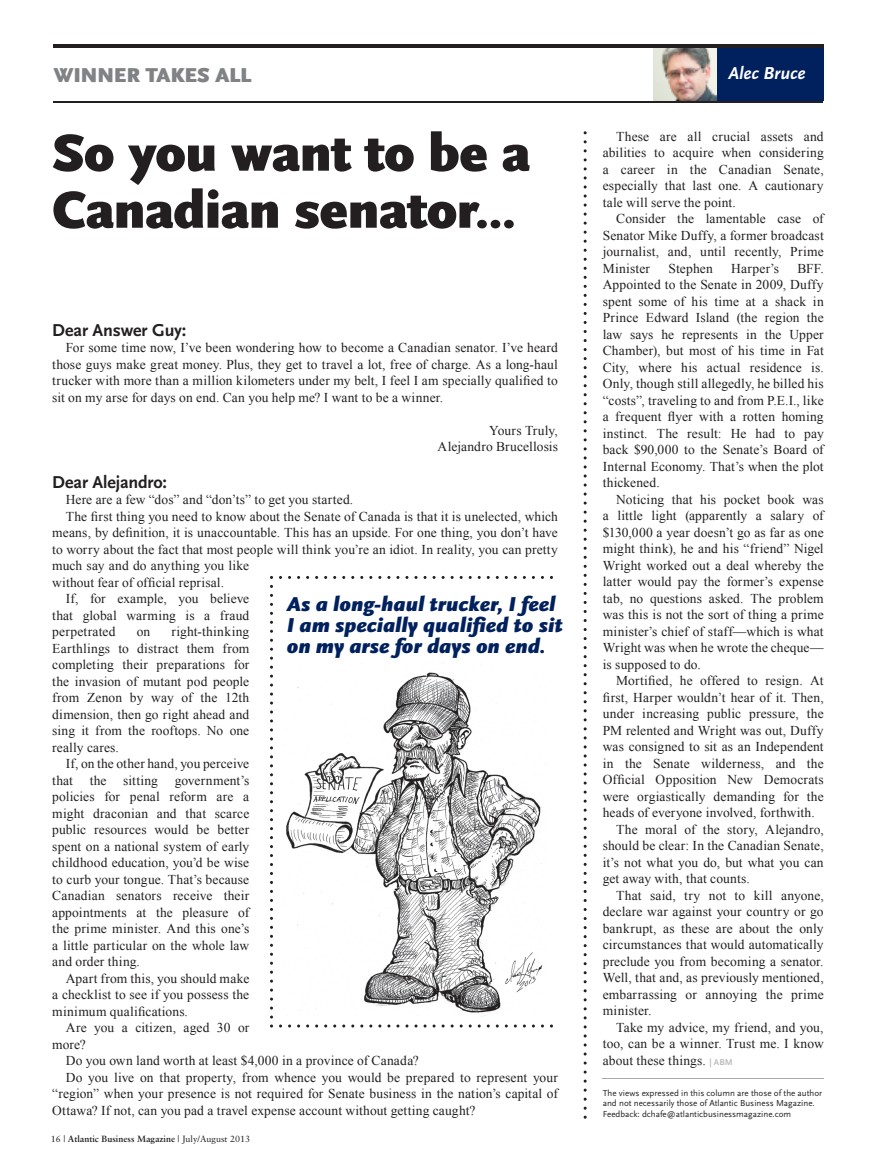
<style>
.page{position:relative;width:877px;height:1174px;background:#fff}
.page>*{position:absolute;margin:0;border:0;box-sizing:border-box;transform-origin:0 0}
.t1{font:900 54px/57px "Scala Sans";letter-spacing:-.01em;color:#231f20}
.t2{font:italic 900 21px/21px "Scala Sans";color:#00215d}
.t3{font:900 21px "Scala Sans";letter-spacing:-.02em;color:#808285}
.t4{font:18px "Scala Sans Bold LF";letter-spacing:-.01em;color:#231f20}
.t5{font:18px "Scala Sans Bold LF Italic";color:#fff}
.t6{font:13.5px/16.5px "Times New Roman";letter-spacing:.01em;color:#231f20;text-align:justify}
.t7{font:9px/10.5px "Scala Sans";color:#231f20}
.t8{font:700 9px "Sabon";color:#231f20}
.s1{font-weight:400}
.s2{font-family:"Scala Sans Bold LF";font-size:9px;color:#bcbdc0}
</style>
<div class="page">
<hr style="left:602px;top:1078px;width:221px;height:1px;background:#a8a9ad">
<svg style="left:583px;top:131px;width:3px;height:987px"></svg>
<img style="left:653px;top:48px;width:63px;height:53px">
<div style="left:716px;top:46px;width:107px;height:55px;background:#00215d"></div>
<hr style="left:54px;top:101px;width:769px;height:1px;background:#231f20">
<hr style="left:53px;top:45px;width:770px;height:3px;background:#231f20">
<svg style="left:270px;top:576px;width:282px;height:451px"></svg>
<h2 class="t3" style="left:54px;top:64px;width:200px">WINNER TAKES ALL</h2>
<h3 class="t5" style="left:728px;top:63px;width:79px">Alec Bruce</h3>
<h1 class="t1" style="left:52px;top:127px;width:479px">So you want to be a<br>Canadian senator...</h1>
<h3 class="t4" style="left:52px;top:320px;width:136px">Dear Answer Guy:</h3>
<p class="t6" style="left:52px;top:339px;width:507px;text-indent:14px">For some time now, I’ve been wondering how to become a Canadian senator. I’ve heard those guys make great money. Plus, they get to travel a lot, free of charge. As a long-haul trucker with more than a million kilometers under my belt, I feel I am specially qualified to sit on my arse for days on end. Can you help me? I want to be a winner.</p>
<p class="t6" style="left:437px;top:422px;width:122px;text-align:right">Yours Truly,<br>Alejandro Brucellosis</p>
<h3 class="t4" style="left:52px;top:472px;width:116px">Dear Alejandro:</h3>
<p class="t6" style="left:66px;top:491px;width:289px">Here are a few “dos” and “don’ts” to get you started.</p>
<p class="t6" style="left:66px;top:507px;width:493px">The first thing you need to know about the Senate of Canada is that it is unelected, which</p>
<p class="t6" style="left:52px;top:524px;width:507px">means, by definition, it is unaccountable. This has an upside. For one thing, you don’t have</p>
<p class="t6" style="left:52px;top:540px;width:507px">to worry about the fact that most people will think you’re an idiot. In reality, you can pretty</p>
<p class="t6" style="left:52px;top:557px;width:198px">much say and do anything you like</p>
<p class="t6" style="left:52px;top:573px;width:173px">without fear of official reprisal.</p>
<p class="t6" style="left:66px;top:590px;width:185px">If, for example, you believe</p>
<p class="t6" style="left:52px;top:606px;width:198px">that global warming is a fraud</p>
<p class="t6" style="left:52px;top:623px;width:65px">perpetrated</p>
<p class="t6" style="left:137px;top:623px;width:15px">on</p>
<h2 class="t2" style="left:286px;top:594px;width:277px">As a long-haul trucker, I feel<br>I am specially qualified to sit on my arse for days on end.</h2>
<p class="t6" style="left:52px;top:623px;width:198px;text-indent:119px">right-thinking Earthlings to distract them from completing their preparations for the invasion of mutant pod people from Zenon by way of the 12th dimension, then go right ahead and sing it from the rooftops. No one really cares.</p>
<p class="t6" style="left:52px;top:755px;width:198px;text-indent:14px">If, on the other hand, you perceive that the sitting government’s policies for penal reform are a might draconian and that scarce public resources would be better spent on a national system of early childhood education, you’d be wise to curb your tongue. That’s because Canadian senators receive their appointments at the pleasure of the prime minister. And this one’s a little particular on the whole law and order thing.</p>
<p class="t6" style="left:52px;top:969px;width:198px;text-indent:14px">Apart from this, you should make a checklist to see if you possess the minimum qualifications.</p>
<p class="t6" style="left:52px;top:1019px;width:198px;text-indent:14px">Are you a citizen, aged 30 or more?</p>
<p class="t6" style="left:66px;top:1052px;width:354px">Do you own land worth at least $4,000 in a province of Canada?</p>
<p class="t6" style="left:66px;top:1068px;width:493px">Do you live on that property, from whence you would be prepared to represent your</p>
<p class="t6" style="left:52px;top:1085px;width:507px">“region” when your presence is not required for Senate business in the nation’s capital of</p>
<p class="t6" style="left:52px;top:1101px;width:424px">Ottawa? If not, can you pad a travel expense account without getting caught?</p>
<p class="t8" style="left:51px;top:1133px;width:201px"><span class="s1">16 |</span> Atlantic Business Magazine <span class="s1">| July/August 2013</span></p>
<p class="t6" style="left:602px;top:128px;width:222px;text-indent:14px">These are all crucial assets and abilities to acquire when considering a career in the Canadian Senate, especially that last one. A cautionary tale will serve the point.</p>
<p class="t6" style="left:602px;top:210px;width:222px;text-indent:14px">Consider the lamentable case of Senator Mike Duffy, a former broadcast journalist, and, until recently, Prime Minister</p>
<p class="t6" style="left:668px;top:260px;width:46px">Stephen</p>
<p class="t6" style="left:730px;top:260px;width:49px">Harper’s</p>
<p class="t6" style="left:602px;top:260px;width:222px;text-indent:194px">BFF.<br>Appointed to the Senate in 2009, Duffy spent some of his time at a shack in Prince Edward Island (the region the law says he represents in the Upper Chamber), but most of his time in Fat City, where his actual residence is.<br>Only, though still allegedly, he billed his “costs”, traveling to and from P.E.I., like a frequent flyer with a rotten homing instinct. The result: He had to pay back $90,000 to the Senate’s Board of Internal Economy. That’s when the plot thickened.</p>
<p class="t6" style="left:602px;top:491px;width:222px;text-indent:14px">Noticing that his pocket book was a little light (apparently a salary of $130,000 a year doesn’t go as far as one might think), he and his “friend” Nigel Wright worked out a deal whereby the latter would pay the former’s expense tab, no questions asked. The problem was this is not the sort of thing a prime minister’s chief of staff—which is what Wright was when he wrote the cheque— is supposed to do.</p>
<p class="t6" style="left:616px;top:672px;width:209px">Mortified, he offered to resign. At</p>
<p class="t6" style="left:602px;top:689px;width:222px">first, Harper wouldn’t hear of it. Then,</p>
<p class="t6" style="left:602px;top:705px;width:222px">under increasing public pressure, the</p>
<p class="t6" style="left:602px;top:722px;width:222px">PM relented and Wright was out, Duffy</p>
<p class="t6" style="left:602px;top:738px;width:222px">was consigned to sit as an Independent</p>
<p class="t6" style="left:602px;top:755px;width:222px">in the Senate wilderness, and the</p>
<p class="t6" style="left:602px;top:771px;width:222px">Official Opposition New Democrats</p>
<p class="t6" style="left:602px;top:788px;width:222px">were orgiastically demanding for the</p>
<p class="t6" style="left:602px;top:804px;width:213px">heads of everyone involved, forthwith.</p>
<p class="t6" style="left:616px;top:821px;width:209px">The moral of the story, Alejandro,</p>
<p class="t6" style="left:602px;top:837px;width:222px">should be clear: In the Canadian Senate,</p>
<p class="t6" style="left:602px;top:854px;width:222px">it’s not what you do, but what you can</p>
<p class="t6" style="left:602px;top:870px;width:148px">get away with, that counts.</p>
<p class="t6" style="left:616px;top:887px;width:209px">That said, try not to kill anyone,</p>
<p class="t6" style="left:602px;top:903px;width:222px">declare war against your country or go</p>
<p class="t6" style="left:602px;top:920px;width:222px">bankrupt, as these are about the only</p>
<p class="t6" style="left:602px;top:936px;width:222px">circumstances that would automatically</p>
<p class="t6" style="left:602px;top:953px;width:222px">preclude you from becoming a senator.</p>
<p class="t6" style="left:602px;top:969px;width:222px">Well, that and, as previously mentioned,</p>
<p class="t6" style="left:602px;top:986px;width:222px">embarrassing or annoying the prime</p>
<p class="t6" style="left:602px;top:1002px;width:50px">minister.</p>
<p class="t6" style="left:616px;top:1018px;width:209px">Take my advice, my friend, and you,</p>
<p class="t6" style="left:602px;top:1035px;width:222px">too, can be a winner. Trust me. I know</p>
<p class="t6" style="left:602px;top:1051px;width:131px">about these things. <span class="s2">| ABM</span></p>
<p class="t7" style="left:602px;top:1087px;width:221px">The views expressed in this column are those of the author and not necessarily those of Atlantic Business Magazine.<br>Feedback: dchafe@atlanticbusinessmagazine.com</p>
</div>
